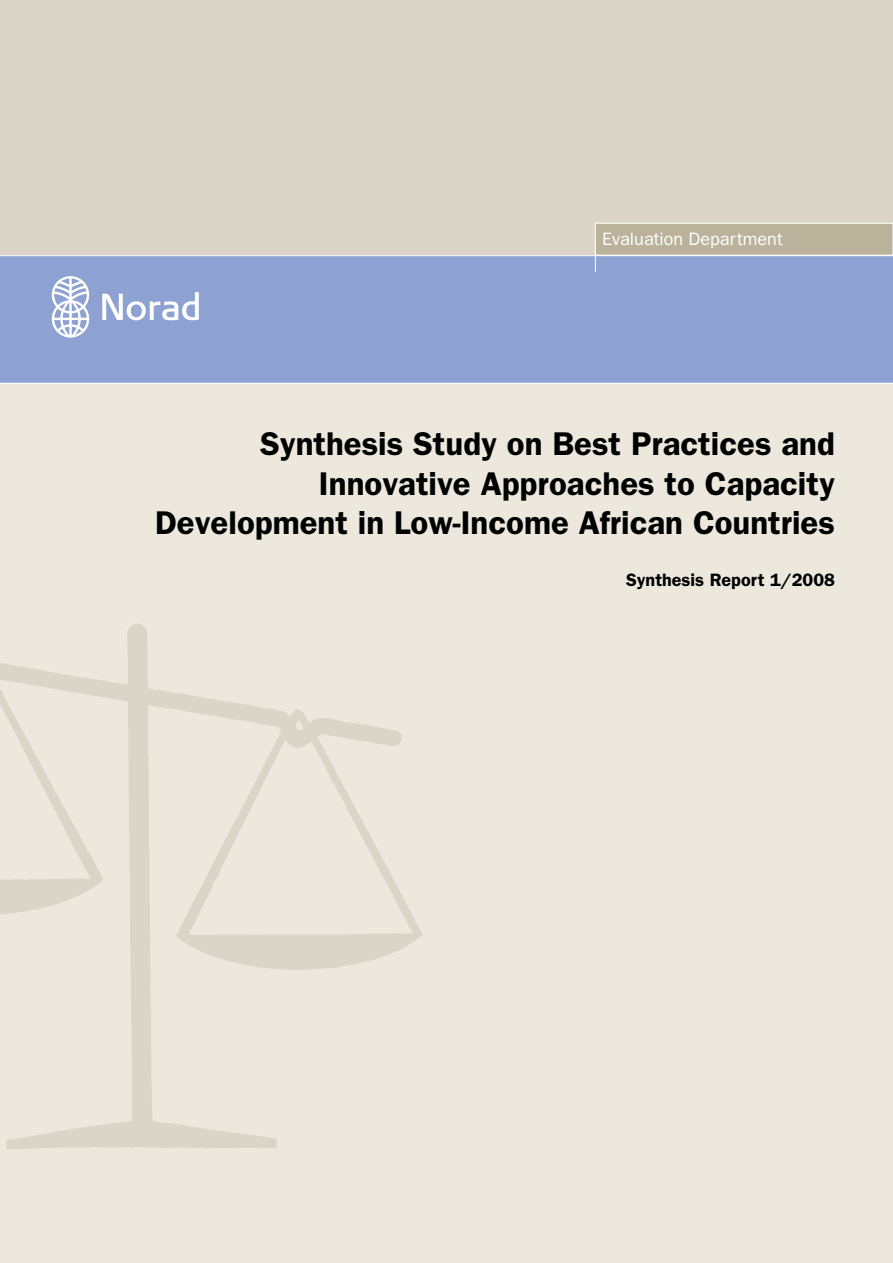
<style>
.page{position:relative;width:893px;height:1263px;background:#ece8dd}
.page>*{position:absolute;margin:0;border:0;box-sizing:border-box;transform-origin:0 0}
.t1{font:600 33px/39.6px "Franklin Gothic";color:#000;text-align:right}
.t2{font:600 18px "Franklin Gothic";color:#000}
.t3{font:18px "Franklin Gothic";color:#fff}
</style>
<div class="page">
<div style="left:0;top:0;width:893px;height:255px;background:#dad5c6"></div>
<div style="left:0;top:255px;width:893px;height:128px;background:#8da2d2"></div>
<hr style="left:0;top:255px;width:893px;height:1px;background:#fff">
<hr style="left:0;top:383px;width:893px;height:1px;background:#fff">
<img style="left:0;top:623px;width:422px;height:527px">
<div style="left:595px;top:223px;width:298px;height:32px;background:#bab29b"></div>
<div style="left:595px;top:223px;width:298px;height:33px;border:1px solid #fff"></div>
<svg style="left:595px;top:247px;width:1px;height:25px"></svg>
<svg style="left:102px;top:292px;width:97px;height:28px"></svg>
<svg style="left:52px;top:276px;width:37px;height:62px"></svg>
<p class="t3" style="left:602px;top:229px;width:182px">Evaluation Department</p>
<p class="t1" style="left:155px;top:423px;width:681px">Synthesis Study on Best Practices and<br>Innovative Approaches to Capacity<br>Development in Low-Income African Countries</p>
<p class="t2" style="left:626px;top:569px;width:210px">Synthesis Report 1/2008</p>
</div>
